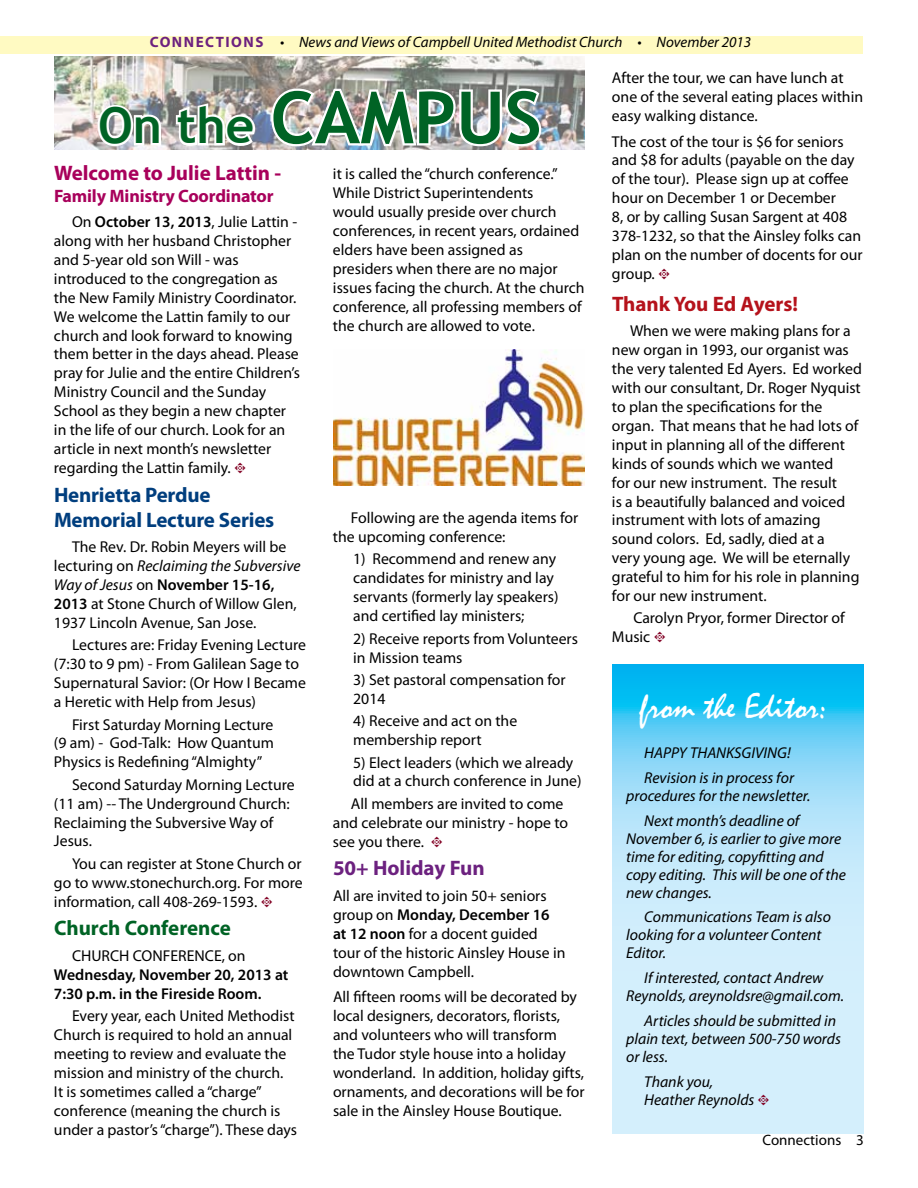
<style>
.page{position:relative;width:918px;height:1188px;background:#fff}
.page>*{position:absolute;margin:0;border:0;box-sizing:border-box;transform-origin:0 0}
.t1{font:700 72px "Trebuchet MS";color:#006325}
.t2{font:36px "Mistral";color:#fff}
.t3{font:700 21px/25.2px "Myriad Pro";letter-spacing:-.01em;color:#003e7e}
.t4{font:700 21px "Myriad Pro";color:#a8005b}
.t5{font:700 21px "Myriad Pro";color:#006325}
.t6{font:700 21px "Myriad Pro";color:#b5121b}
.t7{font:700 21px "Myriad Pro";color:#6c217f}
.t8{font:700 18px "Myriad Pro";letter-spacing:-.01em;color:#a8005b}
.t9{font:15.75px/18.9px "Myriad Pro";color:#000}
.t10{font:italic 15.75px/18px "Myriad Pro";color:#000}
.t11{font:600 15.75px/18.9px "Myriad Pro";color:#000}
.t12{font:italic 15px "Myriad Pro";color:#000}
.t13{font:15px "Myriad Pro";color:#000}
.s1{font-weight:700;font-style:normal;color:#6c217f}
.s2{font-size:49.5px}
.s3{font-weight:600}
.s4{font-family:"Type Embellishments One Let Plain";font-size:15px;color:#820024}
.s5{font-style:italic}
.s6{font-family:"Type Embellishments One Let Plain";font-style:normal;font-size:15px;color:#820024}
</style>
<div class="page">
<div style="left:0;top:36px;width:863px;height:18px;background:#fffac2"></div>
<img style="left:54px;top:56px;width:531px;height:94px">
<svg style="left:95px;top:102px;width:68px;height:46px"></svg>
<img style="left:174px;top:101px;width:83px;height:48px">
<img style="left:269px;top:86px;width:275px;height:63px">
<img style="left:333px;top:349px;width:252px;height:137px">
<svg style="left:612px;top:664px;width:251px;height:470px;background:#a9e2f9"></svg>
<p class="t12" style="left:150px;top:33px;width:603px"><span class="s1">CONNECTIONS</span> • News and Views of Campbell United Methodist Church • November 2013</p>
<h1 class="t1" style="left:98px;top:73px;width:445px"><span class="s2">On the</span> CAMPUS</h1>
<h3 class="t4" style="left:54px;top:159px;width:229px">Welcome to Julie Lattin -</h3>
<p class="t8" style="left:54px;top:184px;width:221px">Family Ministry Coordinator</p>
<p class="t9" style="left:54px;top:212px;width:247px;text-indent:18px">On <span class="s3">October 13, 2013</span>, Julie Lattin - along with her husband Christopher and 5-year old son Will - was introduced to the congregation as the New Family Ministry Coordinator.<br>We welcome the Lattin family to our church and look forward to knowing them better in the days ahead. Please pray for Julie and the entire Children’s Ministry Council and the Sunday School as they begin a new chapter in the life of our church. Look for an article in next month’s newsletter regarding the Lattin family. <span class="s4">t</span></p>
<h3 class="t3" style="left:54px;top:481px;width:222px">Henrietta Perdue<br>Memorial Lecture Series</h3>
<p class="t9" style="left:54px;top:537px;width:248px;text-indent:18px">The Rev. Dr. Robin Meyers will be lecturing on <span class="s5">Reclaiming the Subversive Way of Jesus</span> on <span class="s3">November 15-16, 2013</span> at Stone Church of Willow Glen, 1937 Lincoln Avenue, San Jose.</p>
<p class="t9" style="left:54px;top:635px;width:254px;text-indent:18px">Lectures are: Friday Evening Lecture (7:30 to 9 pm) - From Galilean Sage to Supernatural Savior: (Or How I Became a Heretic with Help from Jesus)</p>
<p class="t9" style="left:54px;top:715px;width:221px;text-align:justify;text-indent:18px">First Saturday Morning Lecture (9 am) - God-Talk: How Quantum Physics is Redefining “Almighty”</p>
<p class="t9" style="left:54px;top:775px;width:242px;text-indent:18px">Second Saturday Morning Lecture (11 am) -- The Underground Church:<br>Reclaiming the Subversive Way of<br>Jesus.</p>
<p class="t9" style="left:54px;top:854px;width:250px;text-align:justify;text-indent:18px">You can register at Stone Church or go to www.stonechurch.org. For more information, call 408-269-1593. <span class="s4">t</span></p>
<h3 class="t5" style="left:54px;top:915px;width:178px">Church Conference</h3>
<p class="t9" style="left:72px;top:946px;width:175px">CHURCH CONFERENCE, on</p>
<p class="t11" style="left:54px;top:965px;width:236px">Wednesday, November 20, 2013 at<br>7:30 p.m. in the Fireside Room.</p>
<p class="t9" style="left:54px;top:1006px;width:245px;text-indent:18px">Every year, each United Methodist Church is required to hold an annual meeting to review and evaluate the mission and ministry of the church.<br>It is sometimes called a “charge” conference (meaning the church is under a pastor’s “charge”). These days</p>
<p class="t9" style="left:333px;top:164px;width:253px">it is called the “church conference.” While District Superintendents<br>would usually preside over church conferences, in recent years, ordained elders have been assigned as presiders when there are no major issues facing the church. At the church conference, all professing members of the church are allowed to vote.</p>
<p class="t9" style="left:333px;top:508px;width:247px;text-indent:18px">Following are the agenda items for the upcoming conference:</p>
<p class="t9" style="left:353px;top:550px;width:207px">1) Recommend and renew any candidates for ministry and lay servants (formerly lay speakers) and certified lay ministers;</p>
<p class="t9" style="left:353px;top:629px;width:226px">2) Receive reports from Volunteers in Mission teams</p>
<p class="t9" style="left:353px;top:670px;width:214px">3) Set pastoral compensation for<br>2014</p>
<p class="t9" style="left:353px;top:711px;width:166px">4) Receive and act on the membership report</p>
<p class="t9" style="left:353px;top:753px;width:230px">5) Elect leaders (which we already did at a church conference in June)</p>
<p class="t9" style="left:333px;top:794px;width:237px;text-indent:18px">All members are invited to come and celebrate our ministry - hope to see you there. <span class="s4">t</span></p>
<h3 class="t7" style="left:333px;top:855px;width:153px">50+ Holiday Fun</h3>
<p class="t9" style="left:333px;top:886px;width:234px">All are invited to join 50+ seniors group on <span class="s3">Monday, December 16 at 12 noon</span> for a docent guided tour of the historic Ainsley House in downtown Campbell.</p>
<p class="t9" style="left:333px;top:987px;width:253px">All fifteen rooms will be decorated by local designers, decorators, florists, and volunteers who will transform<br>the Tudor style house into a holiday wonderland. In addition, holiday gifts, ornaments, and decorations will be for sale in the Ainsley House Boutique.</p>
<p class="t9" style="left:612px;top:68px;width:253px">After the tour, we can have lunch at one of the several eating places within easy walking distance.</p>
<p class="t9" style="left:612px;top:132px;width:252px">The cost of the tour is $6 for seniors and $8 for adults (payable on the day of the tour). Please sign up at coffee hour on December 1 or December<br>8, or by calling Susan Sargent at 408<br>378-1232, so that the Ainsley folks can plan on the number of docents for our group. <span class="s4">t</span></p>
<h3 class="t6" style="left:612px;top:290px;width:188px">Thank You Ed Ayers!</h3>
<p class="t9" style="left:612px;top:321px;width:251px;text-indent:18px">When we were making plans for a new organ in 1993, our organist was the very talented Ed Ayers. Ed worked with our consultant, Dr. Roger Nyquist to plan the specifications for the organ. That means that he had lots of input in planning all of the different kinds of sounds which we wanted<br>for our new instrument. The result<br>is a beautifully balanced and voiced instrument with lots of amazing sound colors. Ed, sadly, died at a<br>very young age. We will be eternally grateful to him for his role in planning for our new instrument.</p>
<p class="t9" style="left:612px;top:608px;width:234px;text-indent:21px">Carolyn Pryor, former Director of<br>Music <span class="s4">t</span></p>
<h2 class="t2" style="left:640px;top:686px;width:188px">from the Editor:</h2>
<p class="t10" style="left:644px;top:740px;width:151px;line-height:24.8px">HAPPY THANKSGIVING!<br>Revision is in process for</p>
<p class="t10" style="left:626px;top:783px;width:186px;line-height:24.8px;text-align:center">procedures for the newsletter.<br>Next month’s deadline of</p>
<p class="t10" style="left:626px;top:829px;width:221px">November 6, is earlier to give more time for editing, copyfitting and copy editing. This will be one of the new changes.</p>
<p class="t10" style="left:626px;top:908px;width:206px;text-indent:18px">Communications Team is also looking for a volunteer Content<br>Editor.</p>
<p class="t10" style="left:626px;top:969px;width:220px;text-align:center">If interested, contact Andrew<br>Reynolds, areynoldsre@gmail.com.</p>
<p class="t10" style="left:626px;top:1011px;width:216px;text-indent:18px">Articles should be submitted in plain text, between 500-750 words or less.</p>
<p class="t10" style="left:644px;top:1072px;width:127px">Thank you,<br>Heather Reynolds <span class="s6">t</span></p>
<p class="t13" style="left:762px;top:1131px;width:103px">Connections 3</p>
</div>
